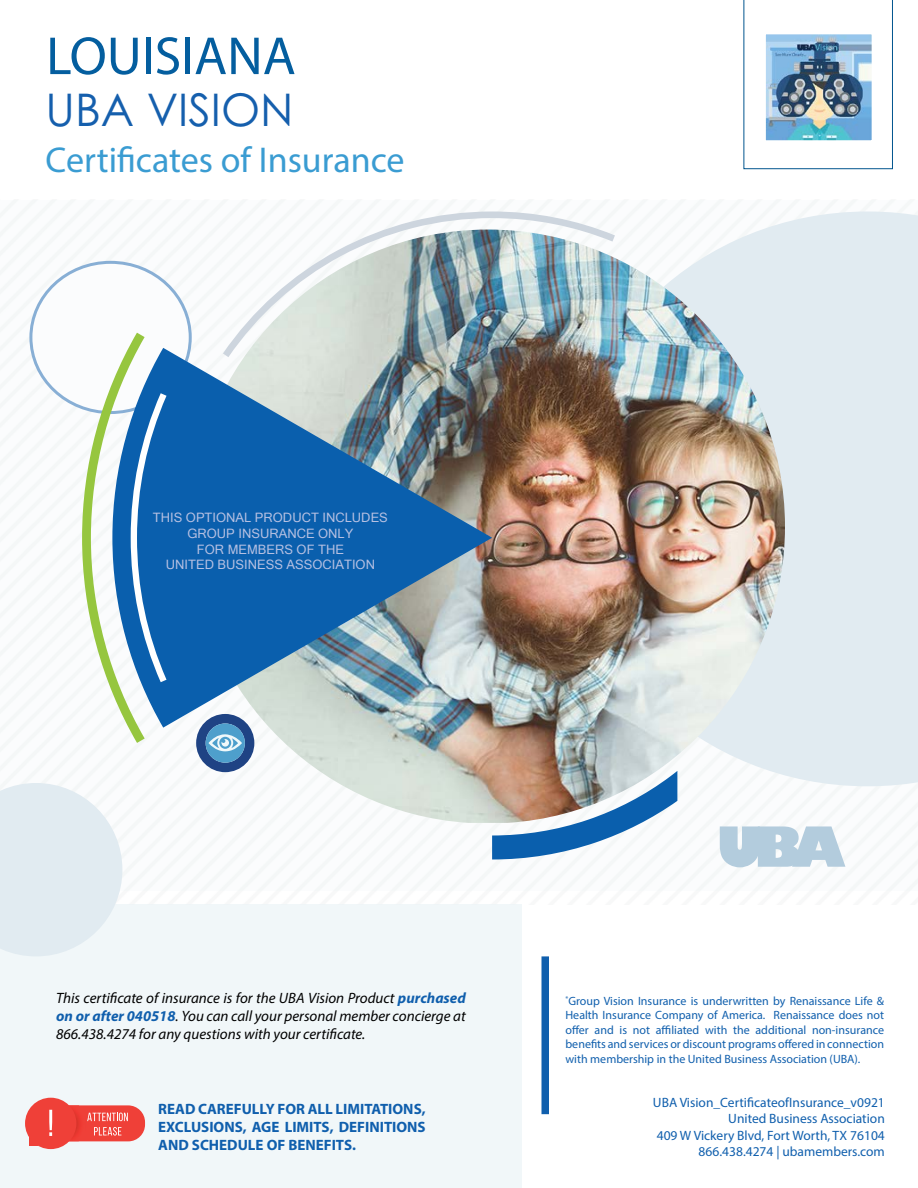
<style>
.page{position:relative;width:918px;height:1188px;background:#fff}
.page>*{position:absolute;margin:0;border:0;box-sizing:border-box;transform-origin:0 0}
.t1{font:54px "Myriad Pro";color:#045e9f}
.t2{font:800 54px "Gill Sans";color:#b3ccdd}
.t3{font:45px "Century Gothic Pro";color:#155fad}
.t4{font:36px "Myriad Pro";color:#3a9cd2}
.t5{font:italic 15px/18px "Myriad Pro";color:#000;text-align:justify}
.t6{font:700 15px/18px "Myriad Pro";color:#105fad;text-align:justify}
.t7{font:13.5px "Myriad Pro";color:#105fad}
.t8{font:12.9px/15.6px "Microsoft Sans Serif";color:#b6c0e2;text-align:center}
.t9{font:12px/14.4px "Myriad Pro";color:#105fad;text-align:justify}
.s1{font-weight:700;color:#105fad}
</style>
<div class="page">
<div style="left:0;top:200px;width:918px;height:691px;background:#fbfcfd"></div>
<svg style="left:665px;top:212px;width:253px;height:574px;background:#e2ecf1"></svg>
<div style="left:0;top:904px;width:522px;height:284px;background:#ecf4f7"></div>
<img style="left:743px;top:0;width:150px;height:169px">
<img style="left:191px;top:230px;width:594px;height:593px;border-radius:292px">
<img style="left:227px;top:212px;width:388px;height:145px">
<svg style="left:492px;top:771px;width:185px;height:88px"></svg>
<img style="left:167px;top:348px;width:325px;height:380px">
<svg style="left:82px;top:333px;width:85px;height:410px"></svg>
<svg style="left:196px;top:714px;width:58px;height:58px"></svg>
<div style="left:542px;top:956px;width:7px;height:158px;background:#105fad"></div>
<svg style="left:0;top:783px;width:122px;height:173px"></svg>
<div style="left:32px;top:1105px;width:113px;height:36px;background:#ef4038;border-radius:17px"></div>
<div style="left:25px;top:1098px;width:51px;height:51px;background:#ef4038;border-radius:50%"></div>
<div style="left:29px;top:1137px;width:8px;height:9px;background:#ef4038"></div>
<svg style="left:49px;top:1105px;width:30px;height:31px"></svg>
<svg style="left:87px;top:1113px;width:41px;height:8px"></svg>
<svg style="left:94px;top:1127px;width:27px;height:9px"></svg>
<p class="t1" style="left:46px;top:23px;width:251px">LOUISIANA</p>
<p class="t3" style="left:46px;top:82px;width:249px">UBA VISION</p>
<p class="t4" style="left:46px;top:138px;width:361px">Certificates of Insurance</p>
<p class="t8" style="left:153px;top:510px;width:237px">THIS OPTIONAL PRODUCT INCLUDES<br>GROUP INSURANCE ONLY</p>
<p class="t8" style="left:197px;top:541px;width:149px">FOR MEMBERS OF THE</p>
<p class="t8" style="left:166px;top:557px;width:211px">UNITED BUSINESS ASSOCIATION</p>
<p class="t5" style="left:56px;top:989px;width:411px">This certificate of insurance is for the UBA Vision Product <span class="s1">purchased on or after 040518</span>. You can call your personal member concierge at 866.438.4274 for any questions with your certificate.</p>
<p class="t6" style="left:158px;top:1099px;width:269px">READ CAREFULLY FOR ALL LIMITATIONS, EXCLUSIONS, AGE LIMITS, DEFINITIONS AND SCHEDULE OF BENEFITS.</p>
<p class="t2" style="left:716px;top:805px;width:131px">UBA</p>
<p class="t9" style="left:566px;top:994px;width:320px"><sup>*</sup>Group Vision Insurance is underwritten by Renaissance Life &amp; Health Insurance Company of America. Renaissance does not offer and is not affiliated with the additional non-insurance benefits and services or discount programs offered in connection with membership in the United Business Association (UBA).</p>
<p class="t7" style="left:653px;top:1094px;width:233px">UBA Vision_CertificateofInsurance_v0921</p>
<p class="t7" style="left:728px;top:1111px;width:158px">United Business Association</p>
<p class="t7" style="left:657px;top:1127px;width:230px">409 W Vickery Blvd, Fort Worth, TX 76104</p>
<p class="t7" style="left:699px;top:1143px;width:188px">866.438.4274 | ubamembers.com</p>
</div>
